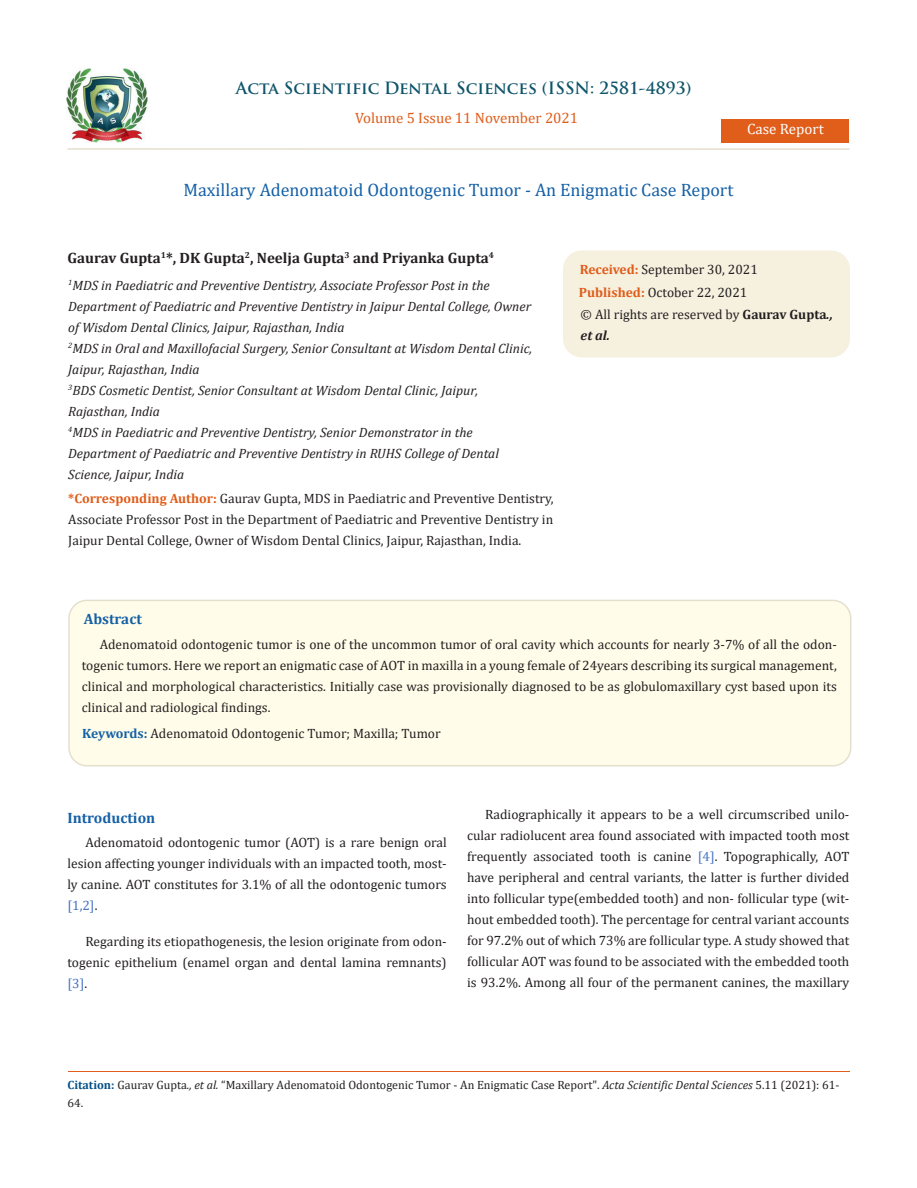
<style>
.page{position:relative;width:917px;height:1188px;background:#fff}
.page>*{position:absolute;margin:0;border:0;box-sizing:border-box;transform-origin:0 0}
.t1{font:18px "Cambria";color:#1560a6}
.t2{font:700 16.5px "Trajan Pro";color:#0e546a}
.t3{font:700 15px "Cambria";color:#231f20}
.t4{font:15px "Cambria";color:#e05d1a}
.heading_1{font:700 15px "Cambria";color:#1560a6}
.t5{font:15px "Cambria";color:#fff}
.Body_Text{font:13.5px/21px "Cambria";color:#231f20;text-align:justify}
.t6{font:italic 13.5px/21px "Cambria";color:#231f20}
.t7{font:12px/18px "Cambria";color:#231f20}
.s1{font-weight:700;color:#e05d1a}
.s2{font-weight:700}
.s3{font-weight:700;font-style:italic}
.s4{font-weight:700;color:#1560a6}
.s5{color:#4472c4}
.s6{font-weight:700;color:#035089}
.s7{font-style:italic}
</style>
<div class="page">
<img style="left:67px;top:68px;width:80px;height:74px">
<div style="left:721px;top:119px;width:128px;height:23px;background:#e05d1a"></div>
<div style="left:563px;top:251px;width:286px;height:106px;background:#f6f0df;border-radius:18px"></div>
<div style="left:563px;top:250px;width:286px;height:107px;border:2px solid #f6f0df;border-radius:18px"></div>
<div style="left:69px;top:600px;width:781px;height:166px;background:#fffde9;border-radius:18px"></div>
<div style="left:68px;top:600px;width:783px;height:166px;border:2px solid #e5dfce;border-radius:18px"></div>
<hr style="left:68px;top:1072px;width:781px;height:1px;background:#e05d1a">
<hr style="left:67px;top:148px;width:782px;height:2px;background:#e5dfce">
<p class="t2" style="left:236px;top:77px;width:457px">Acta Scientific Dental Sciences (ISSN: 2581-4893)</p>
<p class="t4" style="left:355px;top:109px;width:224px">Volume 5 Issue 11 November 2021</p>
<p class="t5" style="left:747px;top:120px;width:78px">Case Report</p>
<p class="t1" style="left:183px;top:180px;width:551px">Maxillary Adenomatoid Odontogenic Tumor - An Enigmatic Case Report</p>
<p class="t3" style="left:67px;top:247px;width:428px">Gaurav Gupta<sup>1</sup>*, DK Gupta<sup>2</sup>, Neelja Gupta<sup>3</sup> and Priyanka Gupta<sup>4</sup></p>
<p class="t6" style="left:68px;top:274px;width:423px"><sup>1</sup>MDS in Paediatric and Preventive Dentistry, Associate Professor Post in the</p>
<p class="t6" style="left:68px;top:295px;width:464px">Department of Paediatric and Preventive Dentistry in Jaipur Dental College, Owner of Wisdom Dental Clinics, Jaipur, Rajasthan, India</p>
<p class="t6" style="left:68px;top:337px;width:465px"><sup>2</sup>MDS in Oral and Maxillofacial Surgery, Senior Consultant at Wisdom Dental Clinic,<br>Jaipur, Rajasthan, India</p>
<p class="t6" style="left:68px;top:379px;width:411px"><sup>3</sup>BDS Cosmetic Dentist, Senior Consultant at Wisdom Dental Clinic, Jaipur,</p>
<p class="t6" style="left:68px;top:400px;width:93px">Rajasthan, India</p>
<p class="t6" style="left:68px;top:421px;width:406px"><sup>4</sup>MDS in Paediatric and Preventive Dentistry, Senior Demonstrator in the</p>
<p class="t6" style="left:68px;top:442px;width:432px">Department of Paediatric and Preventive Dentistry in RUHS College of Dental</p>
<p class="t6" style="left:68px;top:463px;width:118px">Science, Jaipur, India</p>
<p class="Body_Text" style="left:68px;top:488px;width:487px"><span class="s1">*Corresponding Author:</span> Gaurav Gupta, MDS in Paediatric and Preventive Dentistry, Associate Professor Post in the Department of Paediatric and Preventive Dentistry in Jaipur Dental College, Owner of Wisdom Dental Clinics, Jaipur, Rajasthan, India.</p>
<p class="Body_Text" style="left:579px;top:259px;width:180px"><span class="s1">Received:</span> September 30, 2021</p>
<p class="Body_Text" style="left:578px;top:282px;width:170px"><span class="s1">Published:</span> October 22, 2021</p>
<p class="Body_Text" style="left:580px;top:304px;width:253px">© All rights are reserved by <span class="s2">Gaurav Gupta</span><span class="s3">., et al.</span></p>
<p class="heading_1" style="left:84px;top:608px;width:60px">Abstract</p>
<p class="Body_Text" style="left:82px;top:634px;width:756px;text-indent:18px">Adenomatoid odontogenic tumor is one of the uncommon tumor of oral cavity which accounts for nearly 3-7% of all the odon&shy;togenic tumors. Here we report an enigmatic case of AOT in maxilla in a young female of 24years describing its surgical management, clinical and morphological characteristics. Initially case was provisionally diagnosed to be as globulomaxillary cyst based upon its clinical and radiological findings.</p>
<p class="Body_Text" style="left:82px;top:723px;width:360px"><span class="s4">Keywords:</span> Adenomatoid Odontogenic Tumor; Maxilla; Tumor</p>
<p class="heading_1" style="left:67px;top:807px;width:89px">Introduction</p>
<p class="Body_Text" style="left:67px;top:832px;width:381px;text-indent:18px">Adenomatoid odontogenic tumor (AOT) is a rare benign oral lesion affecting younger individuals with an impacted tooth, most&shy;ly canine. AOT constitutes for 3.1% of all the odontogenic tumors <span class="s5">[1,2]</span>.</p>
<p class="Body_Text" style="left:67px;top:931px;width:381px;text-indent:18px">Regarding its etiopathogenesis, the lesion originate from odon&shy;togenic epithelium (enamel organ and dental lamina remnants) <span class="s5">[3]</span>.</p>
<p class="Body_Text" style="left:467px;top:804px;width:384px;text-indent:18px">Radiographically it appears to be a well circumscribed unilo&shy;cular radiolucent area found associated with impacted tooth most frequently associated tooth is canine <span class="s5">[4]</span>. Topographically, AOT have peripheral and central variants, the latter is further divided into follicular type(embedded tooth) and non- follicular type (wit&shy;hout embedded tooth). The percentage for central variant accounts for 97.2% out of which 73% are follicular type. A study showed that follicular AOT was found to be associated with the embedded tooth is 93.2%. Among all four of the permanent canines, the maxillary</p>
<p class="t7" style="left:68px;top:1076px;width:773px"><span class="s6">Citation:</span> Gaurav Gupta<span class="s7">., et al.</span> “Maxillary Adenomatoid Odontogenic Tumor - An Enigmatic Case Report". <span class="s7">Acta Scientific Dental Sciences</span> 5.11 (2021): 61-<br>64.</p>
</div>
